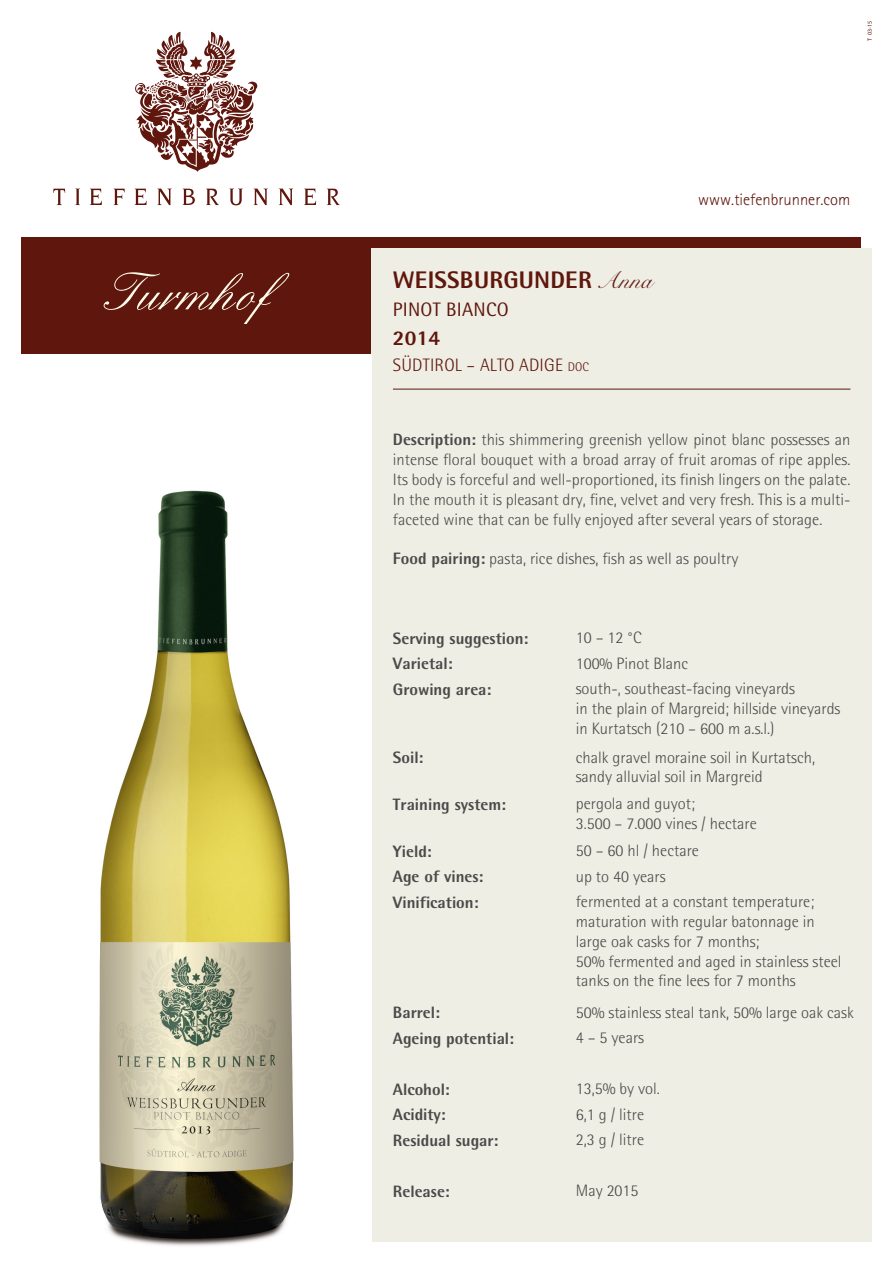
<style>
.page{position:relative;width:893px;height:1263px;background:#fff}
.page>*{position:absolute;margin:0;border:0;box-sizing:border-box;transform-origin:0 0}
.t1{font:800 24px "Rotis Semi Sans";letter-spacing:.01em;color:#5f160c}
.t2{font:800 21px "Rotis Semi Sans";color:#5f160c}
.t3{font:19.5px "Rotis Semi Sans";letter-spacing:.01em;color:#5f160c}
.t4{font:300 18px "Rotis Semi Sans";letter-spacing:.01em;color:#5f160c}
.t5{font:300 16.5px/19.8px "Rotis Semi Sans";color:#4a4a49}
.t6{font:800 16.5px "Rotis Semi Sans";color:#4a4a49}
.t7{font:300 16.5px "Rotis Sans Serif";color:#5f160c}
.t8{font:6px "Myriad Pro";color:#5f160c}
.s1{font-family:"Rose Round Light DTC";font-weight:400}
.s2{font-size:12.6px}
.s3{font-weight:800}
</style>
<div class="page">
<div style="left:21px;top:237px;width:840px;height:117px;background:#5f160c"></div>
<div style="left:372px;top:248px;width:500px;height:994px;background:#efeee5"></div>
<svg style="left:53px;top:188px;width:287px;height:17px"></svg>
<svg style="left:135px;top:32px;width:122px;height:140px"></svg>
<hr style="left:393px;top:389px;width:457px;height:1px;background:#5f160c">
<svg style="left:104px;top:272px;width:185px;height:52px"></svg>
<img style="left:99px;top:490px;width:195px;height:756px">
<p class="t8" style="left:866px;top:41px;width:21px;rotate:-90deg">T 03-15</p>
<h1 class="t1" style="left:393px;top:265px;width:261px">WEISSBURGUNDER <span class="s1">Anna</span></h1>
<p class="t3" style="left:393px;top:298px;width:117px">PINOT BIANCO</p>
<p class="t2" style="left:393px;top:325px;width:49px">2014</p>
<p class="t4" style="left:393px;top:355px;width:198px">SÜDTIROL – ALTO ADIGE <span class="s2">doc</span></p>
<p class="t7" style="left:698px;top:190px;width:154px">www.tiefenbrunner.com</p>
<p class="t5" style="left:393px;top:430px;width:459px;text-align:justify"><span class="s3">Description:</span> this shimmering greenish yellow pinot blanc possesses an intense floral bouquet with a broad array of fruit aromas of ripe apples.<br>Its body is forceful and well-proportioned, its finish lingers on the palate.<br>In the mouth it is pleasant dry, fine, velvet and very fresh. This is a multi&shy;faceted wine that can be fully enjoyed after several years of storage.</p>
<p class="t5" style="left:393px;top:549px;width:347px"><span class="s3">Food pairing:</span> pasta, rice dishes, fish as well as poultry</p>
<p class="t6" style="left:393px;top:628px;width:137px">Serving suggestion:</p>
<p class="t5" style="left:576px;top:628px;width:67px">10 – 12 °C</p>
<p class="t6" style="left:393px;top:653px;width:61px">Varietal:</p>
<p class="t5" style="left:576px;top:653px;width:114px">100% Pinot Blanc</p>
<p class="t6" style="left:393px;top:679px;width:100px">Growing area:</p>
<p class="t5" style="left:576px;top:679px;width:266px">south-, southeast-facing vineyards<br>in the plain of Margreid; hillside vineyards in Kurtatsch (210 – 600 m a.s.l.)</p>
<p class="t6" style="left:393px;top:747px;width:32px">Soil:</p>
<p class="t5" style="left:576px;top:747px;width:241px">chalk gravel moraine soil in Kurtatsch, sandy alluvial soil in Margreid</p>
<p class="t6" style="left:393px;top:794px;width:115px">Training system:</p>
<p class="t5" style="left:576px;top:794px;width:183px">pergola and guyot;<br>3.500 – 7.000 vines / hectare</p>
<p class="t6" style="left:393px;top:840px;width:40px">Yield:</p>
<p class="t5" style="left:576px;top:841px;width:125px">50 – 60 hl / hectare</p>
<p class="t6" style="left:393px;top:866px;width:92px">Age of vines:</p>
<p class="t5" style="left:576px;top:866px;width:91px">up to 40 years</p>
<p class="t6" style="left:393px;top:891px;width:87px">Vinification:</p>
<p class="t5" style="left:576px;top:892px;width:267px">fermented at a constant temperature; maturation with regular batonnage in large oak casks for 7 months;<br>50% fermented and aged in stainless steel tanks on the fine lees for 7 months</p>
<p class="t6" style="left:393px;top:1002px;width:49px">Barrel:</p>
<p class="t5" style="left:576px;top:1002px;width:279px">50% stainless steal tank, 50% large oak cask</p>
<p class="t6" style="left:393px;top:1027px;width:123px">Ageing potential:</p>
<p class="t5" style="left:576px;top:1028px;width:70px">4 – 5 years</p>
<p class="t6" style="left:393px;top:1078px;width:58px">Alcohol:</p>
<p class="t5" style="left:576px;top:1079px;width:86px">13,5% by vol.</p>
<p class="t6" style="left:393px;top:1104px;width:54px">Acidity:</p>
<p class="t5" style="left:576px;top:1104px;width:70px">6,1 g / litre</p>
<p class="t6" style="left:393px;top:1129px;width:107px">Residual sugar:</p>
<p class="t5" style="left:576px;top:1130px;width:70px">2,3 g / litre</p>
<p class="t6" style="left:393px;top:1181px;width:58px">Release:</p>
<p class="t5" style="left:576px;top:1181px;width:64px">May 2015</p>
</div>
